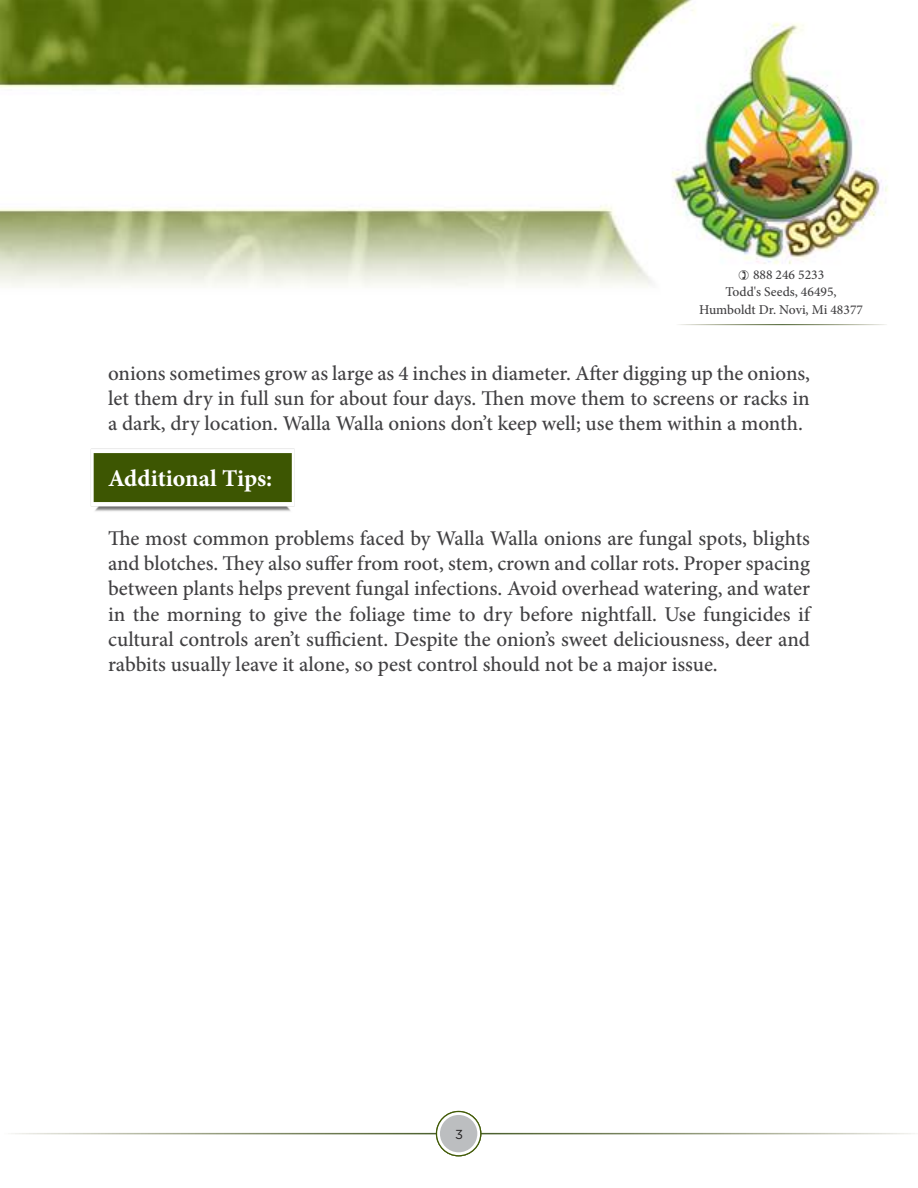
<style>
.page{position:relative;width:918px;height:1188px;background:#fff}
.page>*{position:absolute;margin:0;border:0;box-sizing:border-box;transform-origin:0 0}
.t1{font:700 24px "Minion Pro";color:#fff}
.t2{font:500 21px/25.2px "Minion Pro";color:#414042;text-align:justify}
.t3{font:500 13.5px "Minion Pro";color:#414042}
.t4{font:13.05px "Gotham";color:#222021}
</style>
<div class="page">
<img style="left:0;top:0;width:888px;height:287px">
<img style="left:90px;top:448px;width:205px;height:64px">
<svg style="left:437px;top:1112px;width:44px;height:44px"></svg>
<div style="left:436px;top:1111px;width:45px;height:45px;border:1px solid #415a06;border-radius:50%"></div>
<div style="left:440px;top:1115px;width:37px;height:37px;background:#bcbec0;border-radius:50%"></div>
<svg style="left:739px;top:270px;width:10px;height:10px"></svg>
<p class="t3" style="left:753px;top:266px;width:73px">888 246 5233</p>
<p class="t3" style="left:725px;top:283px;width:113px">Todd's Seeds, 46495,</p>
<p class="t3" style="left:699px;top:301px;width:165px">Humboldt Dr. Novi, Mi 48377</p>
<p class="t2" style="left:108px;top:360px;width:704px">onions sometimes grow as large as 4 inches in diameter. After digging up the onions, let them dry in full sun for about four days. Then move them to screens or racks in a dark, dry location. Walla Walla onions don’t keep well; use them within a month.</p>
<p class="t1" style="left:108px;top:461px;width:166px">Additional Tips:</p>
<p class="t2" style="left:108px;top:526px;width:704px">The most common problems faced by Walla Walla onions are fungal spots, blights and blotches. They also suffer from root, stem, crown and collar rots. Proper spacing between plants helps prevent fungal infections. Avoid overhead watering, and water in the morning to give the foliage time to dry before nightfall. Use fungicides if cultural controls aren’t sufficient. Despite the onion’s sweet deliciousness, deer and rabbits usually leave it alone, so pest control should not be a major issue.</p>
<p class="t4" style="left:455px;top:1126px;width:9px">31</p>
</div>
